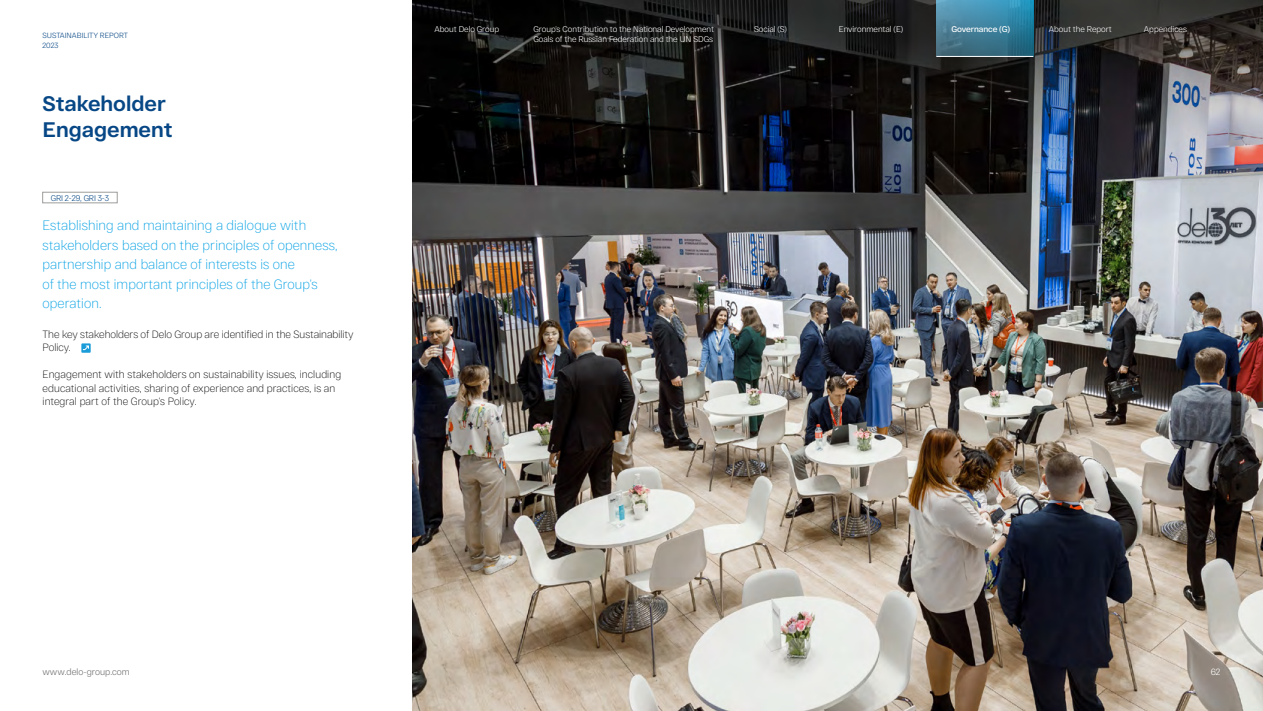
<style>
.page{position:relative;width:1263px;height:711px;background:#fff}
.page>*{position:absolute;margin:0;border:0;box-sizing:border-box;transform-origin:0 0}
.t1{font:700 21px/25.2px "RF Dewi";color:#074785}
.t2{font:200 13.5px/19.5px "RF Dewi";letter-spacing:.01em;color:#009fe3}
.t3{font:200 10.5px/13.5px "RF Dewi";letter-spacing:.01em;color:#000}
.t4{font:300 9px "RF Dewi";color:#706f6f}
.t5{font:300 9px "RF Dewi";color:#fff}
.t6{font:300 8.25px/9.8px "RF Dewi";color:#fff}
.t7{font:300 8.25px "RF Dewi";letter-spacing:-.01em;color:#074785}
.t8{font:600 8.25px "RF Dewi";letter-spacing:-.01em;color:#fff}
.t9{font:300 7.5px/9.8px "RF Dewi";color:#074785}
</style>
<div class="page">
<div style="left:81px;top:343px;width:10px;height:9px;background:#1a9cd9"></div>
<svg style="left:82px;top:345px;width:7px;height:5px"></svg>
<div style="left:43px;top:192px;width:74px;height:11px;border:1px solid #9d9d9c"></div>
<img style="left:412px;top:0;width:851px;height:710px">
<svg style="left:936px;top:0;width:97px;height:56px;background:#3d819c"></svg>
<hr style="left:936px;top:56px;width:97px;height:1px;background:#fff">
<p class="t9" style="left:43px;top:30px;width:87px">SUSTAINABILITY REPORT<br>2023</p>
<h1 class="t1" style="left:43px;top:91px;width:131px">Stakeholder<br>Engagement</h1>
<p class="t7" style="left:51px;top:193px;width:60px">GRI 2-29, GRI 3-3</p>
<p class="t2" style="left:43px;top:215px;width:297px">Establishing and maintaining a dialogue with stakeholders based on the principles of openness, partnership and balance of interests is one<br>of the most important principles of the Group’s operation.</p>
<p class="t3" style="left:43px;top:327px;width:313px">The key stakeholders of Delo Group are identified in the Sustainability<br>Policy.</p>
<p class="t3" style="left:43px;top:367px;width:300px">Engagement with stakeholders on sustainability issues, including educational activities, sharing of experience and practices, is an integral part of the Group’s Policy.</p>
<p class="t6" style="left:434px;top:24px;width:66px">About Delo Group</p>
<p class="t6" style="left:533px;top:24px;width:182px">Group’s Contribution to the National Development<br>Goals of the Russian Federation and the UN SDGs</p>
<p class="t6" style="left:754px;top:24px;width:34px">Social (S)</p>
<p class="t6" style="left:839px;top:24px;width:66px">Environmental (E)</p>
<p class="t6" style="left:1049px;top:24px;width:65px">About the Report</p>
<p class="t6" style="left:1144px;top:24px;width:45px">Appendices</p>
<p class="t8" style="left:951px;top:24px;width:60px">Governance (G)</p>
<p class="t4" style="left:43px;top:666px;width:89px">www.delo-group.com</p>
<p class="t5" style="left:1211px;top:666px;width:11px">62</p>
</div>
